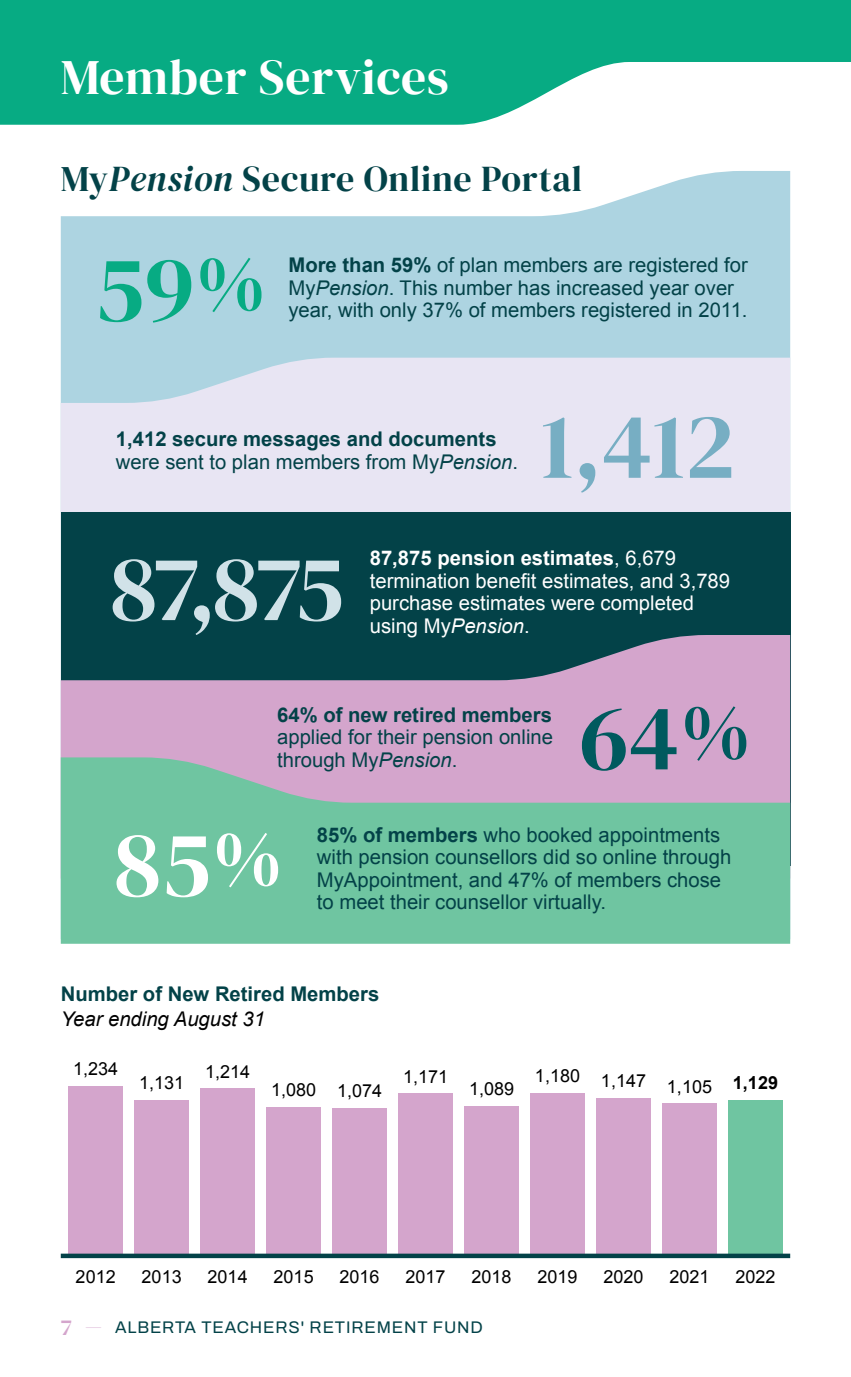
<style>
.page{position:relative;width:851px;height:1377px;background:#fff}
.page>*{position:absolute;margin:0;border:0;box-sizing:border-box;transform-origin:0 0}
.t1{font:93.83px "DM Serif Display";color:#d1e2e8}
.t2{font:93.83px "DM Serif Display";color:#77aec3}
.t3{font:93.83px "DM Serif Display";color:#07ab83}
.t4{font:93.83px "DM Serif Display";color:#005a5e}
.t5{font:93.83px "DM Serif Display";color:#fff}
.t6{font:49.5px "DM Serif Display";letter-spacing:.015em;color:#fff}
.t7{font:36px "DM Serif Display";letter-spacing:.02em;color:#034248}
.t8{font:20.25px/22.5px "Arial";color:#034248}
.t9{font:700 20.25px/22.5px "Arial";color:#034248}
.t10{font:20.25px/22.5px "Arial";color:#fff}
.t11{font:italic 20.25px "Arial";color:#000}
.t12{font:18px "Arial";color:#000}
.t13{font:16.88px "Archivo";letter-spacing:.05em;color:#034248}
.s1{font-style:italic}
.s2{font-size:80.77px}
.s3{font-weight:700}
.s4{font-weight:400}
.s5{font-weight:400;font-style:italic}
.s6{font-family:"DM Serif Display";font-size:22.5px;color:#d4a5cc}
.s7{font-family:"DM Serif Display";font-size:20.25px;color:#d4a5cc}
</style>
<div class="page">
<svg style="left:0;top:0;width:850px;height:125px;fill:#07ab83"></svg>
<svg style="left:61px;top:171px;width:729px;height:187px;fill:#add4e1"></svg>
<div style="left:61px;top:358px;width:729px;height:154px;background:#e8e5f3"></div>
<div style="left:61px;top:512px;width:729px;height:353px;background:#034248"></div>
<svg style="left:61px;top:635px;width:729px;height:122px;fill:#d4a5cc"></svg>
<svg style="left:61px;top:757px;width:729px;height:187px;background:#81bfa8"></svg>
<div style="left:728px;top:1100px;width:54px;height:154px;background:#6fc5a1"></div>
<div style="left:68px;top:1086px;width:55px;height:168px;background:#d4a5cc"></div>
<div style="left:662px;top:1104px;width:54px;height:150px;background:#d4a5cc"></div>
<div style="left:596px;top:1098px;width:54px;height:156px;background:#d4a5cc"></div>
<div style="left:530px;top:1093px;width:54px;height:161px;background:#d4a5cc"></div>
<div style="left:464px;top:1106px;width:55px;height:148px;background:#d4a5cc"></div>
<div style="left:398px;top:1094px;width:55px;height:160px;background:#d4a5cc"></div>
<div style="left:332px;top:1108px;width:55px;height:146px;background:#d4a5cc"></div>
<div style="left:266px;top:1107px;width:55px;height:147px;background:#d4a5cc"></div>
<div style="left:200px;top:1089px;width:55px;height:165px;background:#d4a5cc"></div>
<div style="left:134px;top:1100px;width:55px;height:154px;background:#d4a5cc"></div>
<hr style="left:61px;top:1254px;width:729px;height:4px;background:#034248">
<h2 class="t6" style="left:61px;top:49px;width:389px">Member Services</h2>
<h3 class="t7" style="left:61px;top:158px;width:523px">My<span class="s1">Pension</span> Secure Online Portal</h3>
<h1 class="t3" style="left:94px;top:235px;width:173px">59<span class="s2">%</span></h1>
<p class="t8" style="left:288px;top:254px;width:461px"><span class="s3">More than 59%</span> of plan members are registered for<br>My<span class="s1">Pension</span>. This number has increased year over</p>
<p class="t8" style="left:288px;top:299px;width:460px">year, with only 37% of members registered in 2011.</p>
<p class="t9" style="left:116px;top:429px;width:403px">1,412 secure messages and documents <span class="s4">were sent to plan members from My</span><span class="s5">Pension</span><span class="s4">.</span></p>
<h1 class="t2" style="left:540px;top:392px;width:196px">1,412</h1>
<h1 class="t1" style="left:110px;top:534px;width:235px">87,875</h1>
<p class="t10" style="left:370px;top:547px;width:362px"><span class="s3">87,875 pension estimates</span>, 6,679 termination benefit estimates, and 3,789 purchase estimates were completed</p>
<p class="t10" style="left:370px;top:615px;width:161px">using My<span class="s1">Pension</span>.</p>
<p class="t9" style="left:277px;top:704px;width:276px">64% of new retired members</p>
<p class="t8" style="left:277px;top:726px;width:277px">applied for their pension online through My<span class="s1">Pension</span>.</p>
<h1 class="t4" style="left:579px;top:683px;width:173px">64<span class="s2">%</span></h1>
<h1 class="t5" style="left:114px;top:810px;width:170px">85<span class="s2">%</span></h1>
<p class="t8" style="left:317px;top:824px;width:416px"><span class="s3">85% of members</span> who booked appointments with pension counsellors did so online through<br>MyAppointment, and 47% of members chose</p>
<p class="t8" style="left:317px;top:891px;width:290px">to meet their counsellor virtually.</p>
<p class="t9" style="left:61px;top:983px;width:320px">Number of New Retired Members</p>
<p class="t11" style="left:61px;top:1005px;width:206px">Year ending August 31</p>
<p class="t12" style="left:73px;top:1057px;width:47px">1,234</p>
<p class="t12" style="left:139px;top:1071px;width:47px">1,131</p>
<p class="t12" style="left:205px;top:1060px;width:47px">1,214</p>
<p class="t12" style="left:271px;top:1078px;width:112px">1,080 1,074</p>
<p class="t12" style="left:403px;top:1064px;width:47px">1,171</p>
<p class="t12" style="left:469px;top:1077px;width:47px">1,089</p>
<p class="t12" style="left:535px;top:1064px;width:47px">1,180</p>
<p class="t12" style="left:601px;top:1072px;width:178px">1,147 1,105 <span class="s3">1,129</span></p>
<p class="t12" style="left:76px;top:1264px;width:42px">2012</p>
<p class="t12" style="left:142px;top:1264px;width:42px">2013</p>
<p class="t12" style="left:208px;top:1264px;width:42px">2014</p>
<p class="t12" style="left:273px;top:1264px;width:42px">2015</p>
<p class="t12" style="left:339px;top:1264px;width:42px">2016</p>
<p class="t12" style="left:405px;top:1264px;width:42px">2017</p>
<p class="t12" style="left:471px;top:1264px;width:42px">2018</p>
<p class="t12" style="left:537px;top:1264px;width:42px">2019</p>
<p class="t12" style="left:603px;top:1264px;width:42px">2020</p>
<p class="t12" style="left:669px;top:1264px;width:42px">2021</p>
<p class="t12" style="left:735px;top:1264px;width:42px">2022</p>
<p class="t13" style="left:61px;top:1314px;width:423px"><span class="s6">7</span> <span class="s7">—</span> ALBERTA TEACHERS' RETIREMENT FUND</p>
</div>
